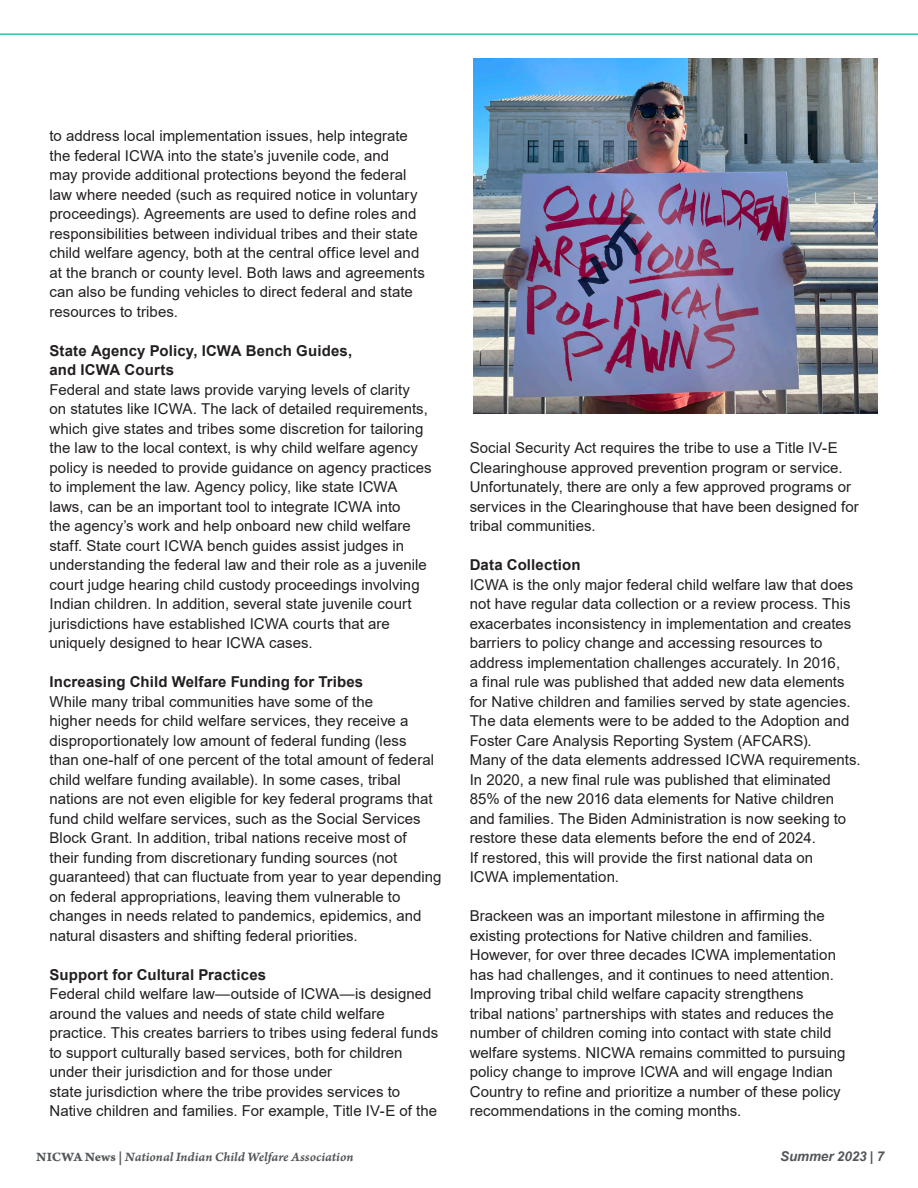
<style>
.page{position:relative;width:918px;height:1188px;background:#fff}
.page>*{position:absolute;margin:0;border:0;box-sizing:border-box;transform-origin:0 0}
.t1{font:15px/19.5px "Arial";letter-spacing:.005em;color:#231f20}
.t2{font:700 15px/19.5px "Arial";letter-spacing:.01em;color:#231f20}
.Heading_1{font:13.5px "Arno Pro Smbd Italic Caption";letter-spacing:-.005em;color:#54575a}
.Heading_1-2{font:italic 700 13.5px "Arial";letter-spacing:-.01em;color:#54575a}
.s1{font-family:"Arno Pro Bold Caption"}
</style>
<div class="page">
<hr style="left:0;top:33px;width:918px;height:2px;background:#39beae">
<img style="left:473px;top:59px;width:405px;height:354px">
<p class="t1" style="left:50px;top:126px;width:377px">to address local implementation issues, help integrate the federal ICWA into the state’s juvenile code, and<br>may provide additional protections beyond the federal law where needed (such as required notice in voluntary proceedings). Agreements are used to define roles and responsibilities between individual tribes and their state child welfare agency, both at the central office level and at the branch or county level. Both laws and agreements can also be funding vehicles to direct federal and state resources to tribes.</p>
<p class="t2" style="left:50px;top:341px;width:304px">State Agency Policy, ICWA Bench Guides, and ICWA Courts</p>
<p class="t1" style="left:50px;top:379px;width:384px">Federal and state laws provide varying levels of clarity<br>on statutes like ICWA. The lack of detailed requirements, which give states and tribes some discretion for tailoring the law to the local context, is why child welfare agency policy is needed to provide guidance on agency practices to implement the law. Agency policy, like state ICWA laws, can be an important tool to integrate ICWA into<br>the agency’s work and help onboard new child welfare staff. State court ICWA bench guides assist judges in understanding the federal law and their role as a juvenile court judge hearing child custody proceedings involving Indian children. In addition, several state juvenile court jurisdictions have established ICWA courts that are uniquely designed to hear ICWA cases.</p>
<p class="t2" style="left:50px;top:672px;width:315px">Increasing Child Welfare Funding for Tribes</p>
<p class="t1" style="left:50px;top:691px;width:394px">While many tribal communities have some of the<br>higher needs for child welfare services, they receive a disproportionately low amount of federal funding (less<br>than one-half of one percent of the total amount of federal child welfare funding available). In some cases, tribal nations are not even eligible for key federal programs that fund child welfare services, such as the Social Services Block Grant. In addition, tribal nations receive most of<br>their funding from discretionary funding sources (not guaranteed) that can fluctuate from year to year depending on federal appropriations, leaving them vulnerable to changes in needs related to pandemics, epidemics, and natural disasters and shifting federal priorities.</p>
<p class="t2" style="left:50px;top:965px;width:218px">Support for Cultural Practices</p>
<p class="t1" style="left:50px;top:984px;width:390px">Federal child welfare law—outside of ICWA—is designed around the values and needs of state child welfare practice. This creates barriers to tribes using federal funds to support culturally based services, both for children under their jurisdiction and for those under<br>state jurisdiction where the tribe provides services to Native children and families. For example, Title IV-E of the</p>
<p class="t1" style="left:470px;top:438px;width:391px">Social Security Act requires the tribe to use a Title IV-E Clearinghouse approved prevention program or service.<br>Unfortunately, there are only a few approved programs or services in the Clearinghouse that have been designed for tribal communities.</p>
<p class="t2" style="left:470px;top:555px;width:112px">Data Collection</p>
<p class="t1" style="left:470px;top:574px;width:392px">ICWA is the only major federal child welfare law that does not have regular data collection or a review process. This exacerbates inconsistency in implementation and creates barriers to policy change and accessing resources to address implementation challenges accurately. In 2016,<br>a final rule was published that added new data elements for Native children and families served by state agencies.<br>The data elements were to be added to the Adoption and Foster Care Analysis Reporting System (AFCARS).<br>Many of the data elements addressed ICWA requirements.<br>In 2020, a new final rule was published that eliminated 85% of the new 2016 data elements for Native children and families. The Biden Administration is now seeking to restore these data elements before the end of 2024.<br>If restored, this will provide the first national data on</p>
<p class="t1" style="left:470px;top:867px;width:151px">ICWA implementation.</p>
<p class="t1" style="left:470px;top:906px;width:377px">Brackeen was an important milestone in affirming the existing protections for Native children and families.<br>However, for over three decades ICWA implementation has had challenges, and it continues to need attention.<br>Improving tribal child welfare capacity strengthens<br>tribal nations’ partnerships with states and reduces the number of children coming into contact with state child welfare systems. NICWA remains committed to pursuing policy change to improve ICWA and will engage Indian Country to refine and prioritize a number of these policy recommendations in the coming months.</p>
<p class="Heading_1" style="left:36px;top:1148px;width:319px"><span class="s1">NICWA News |</span> National Indian Child Welfare Association</p>
<p class="Heading_1-2" style="left:780px;top:1147px;width:105px">Summer 2023 | 7</p>
</div>
